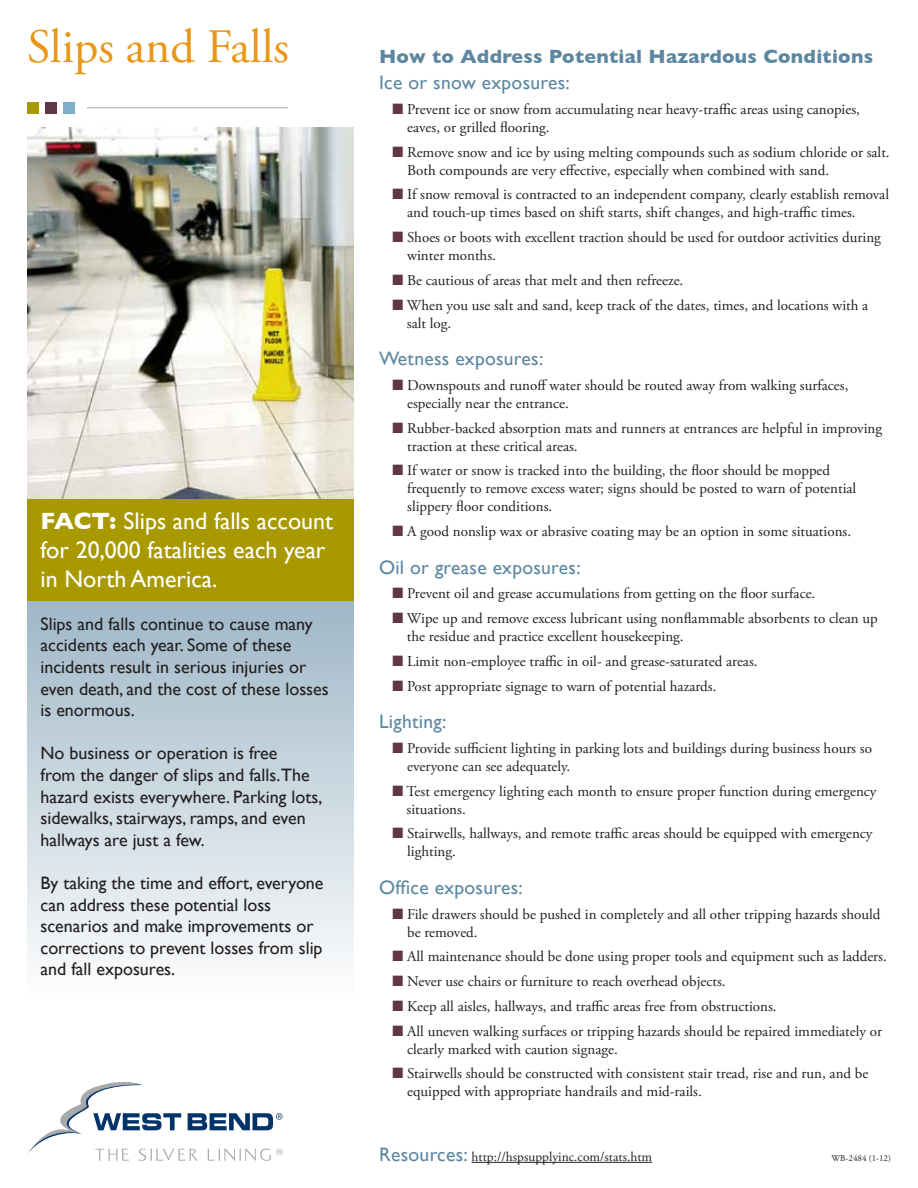
<style>
.page{position:relative;width:918px;height:1188px;background:#fff}
.page>*{position:absolute;margin:0;border:0;box-sizing:border-box;transform-origin:0 0}
.t1{font:48px "Adobe Garamond Pro";color:#e89719}
.t2{font:24px/28.8px "Gill Sans";color:#fff}
.t3{font:19.5px "Gill Sans";letter-spacing:.015em;color:#5d87a1}
.t4{font:700 19.5px "Gill Sans";letter-spacing:.015em;color:#5d87a1}
.t5{font:18px/21.6px "Gill Sans";color:#231f20}
.t6{font:15px/18px "Adobe Garamond Pro";color:#231f20}
.t7{font:13.5px "Adobe Garamond Pro";color:#231f20}
.t8{font:9px "Adobe Garamond Pro";color:#231f20}
.s1{font-weight:700}
.s2{color:#5f3844}
.s3{font-family:"Gill Sans";font-size:19.5px;color:#5d87a1}
</style>
<div class="page">
<div style="left:27px;top:600px;width:326px;height:404px;background:linear-gradient(to bottom,#9eb7c6,#fefefe)"></div>
<div style="left:27px;top:499px;width:326px;height:101px;background:#a89900"></div>
<div style="left:63px;top:102px;width:11px;height:12px;background:#7eb0cc"></div>
<div style="left:45px;top:102px;width:11px;height:12px;background:#5f3844"></div>
<div style="left:27px;top:102px;width:11px;height:12px;background:#a89900"></div>
<hr style="left:87px;top:108px;width:201px;height:1px;background:#a7a9ac">
<svg style="left:28px;top:1082px;width:255px;height:79px"></svg>
<img style="left:27px;top:128px;width:326px;height:371px">
<hr style="left:472px;top:1162px;width:180px;height:1px;background:#231f20">
<h1 class="t1" style="left:27px;top:18px;width:264px">Slips and Falls</h1>
<h2 class="t2" style="left:40px;top:506px;width:294px"><span class="s1">FACT:</span> Slips and falls account for 20,000 fatalities each year in North America.</h2>
<p class="t5" style="left:40px;top:613px;width:290px">Slips and falls continue to cause many accidents each year. Some of these incidents result in serious injuries or even death, and the cost of these losses is enormous.</p>
<p class="t5" style="left:40px;top:742px;width:283px">No business or operation is free<br>from the danger of slips and falls.The hazard exists everywhere. Parking lots, sidewalks, stairways, ramps, and even hallways are just a few.</p>
<p class="t5" style="left:40px;top:872px;width:285px">By taking the time and effort, everyone can address these potential loss scenarios and make improvements or corrections to prevent losses from slip and fall exposures.</p>
<h3 class="t4" style="left:379px;top:45px;width:496px">How to Address Potential Hazardous Conditions</h3>
<h3 class="t3" style="left:379px;top:71px;width:192px">Ice or snow exposures:</h3>
<p class="t6" style="left:407px;top:101px;width:454px;text-indent:-15px"><span class="s2">■</span> Prevent ice or snow from accumulating near heavy-traffic areas using canopies, eaves, or grilled flooring.</p>
<p class="t6" style="left:407px;top:143px;width:484px;text-indent:-15px"><span class="s2">■</span> Remove snow and ice by using melting compounds such as sodium chloride or salt.<br>Both compounds are very effective, especially when combined with sand.</p>
<p class="t6" style="left:407px;top:186px;width:483px;text-indent:-15px"><span class="s2">■</span> If snow removal is contracted to an independent company, clearly establish removal and touch-up times based on shift starts, shift changes, and high-traffic times.</p>
<p class="t6" style="left:407px;top:229px;width:475px;text-indent:-15px"><span class="s2">■</span> Shoes or boots with excellent traction should be used for outdoor activities during winter months.</p>
<p class="t6" style="left:393px;top:272px;width:292px"><span class="s2">■</span> Be cautious of areas that melt and then refreeze.</p>
<p class="t6" style="left:407px;top:296px;width:463px;text-indent:-14px"><span class="s2">■</span> When you use salt and sand, keep track of the dates, times, and locations with a salt log.</p>
<h3 class="t3" style="left:379px;top:347px;width:166px">Wetness exposures:</h3>
<p class="t6" style="left:407px;top:377px;width:443px;text-indent:-15px"><span class="s2">■</span> Downspouts and runoff water should be routed away from walking surfaces, especially near the entrance.</p>
<p class="t6" style="left:407px;top:419px;width:477px;text-indent:-15px"><span class="s2">■</span> Rubber-backed absorption mats and runners at entrances are helpful in improving traction at these critical areas.</p>
<p class="t6" style="left:407px;top:462px;width:451px;text-indent:-15px"><span class="s2">■</span> If water or snow is tracked into the building, the floor should be mopped frequently to remove excess water; signs should be posted to warn of potential slippery floor conditions.</p>
<p class="t6" style="left:393px;top:523px;width:460px"><span class="s2">■</span> A good nonslip wax or abrasive coating may be an option in some situations.</p>
<h3 class="t3" style="left:379px;top:556px;width:203px">Oil or grease exposures:</h3>
<p class="t6" style="left:393px;top:585px;width:424px"><span class="s2">■</span> Prevent oil and grease accumulations from getting on the floor surface.</p>
<p class="t6" style="left:407px;top:610px;width:472px;text-indent:-14px"><span class="s2">■</span> Wipe up and remove excess lubricant using nonflammable absorbents to clean up the residue and practice excellent housekeeping.</p>
<p class="t6" style="left:393px;top:653px;width:367px"><span class="s2">■</span> Limit non-employee traffic in oil- and grease-saturated areas.</p>
<p class="t6" style="left:393px;top:677px;width:325px"><span class="s2">■</span> Post appropriate signage to warn of potential hazards.</p>
<h3 class="t3" style="left:379px;top:710px;width:69px">Lighting:</h3>
<p class="t6" style="left:407px;top:740px;width:466px;text-indent:-15px"><span class="s2">■</span> Provide sufficient lighting in parking lots and buildings during business hours so everyone can see adequately.</p>
<p class="t6" style="left:407px;top:782px;width:472px;text-indent:-14px"><span class="s2">■</span> Test emergency lighting each month to ensure proper function during emergency situations.</p>
<p class="t6" style="left:407px;top:825px;width:467px;text-indent:-15px"><span class="s2">■</span> Stairwells, hallways, and remote traffic areas should be equipped with emergency lighting.</p>
<h3 class="t3" style="left:379px;top:876px;width:145px">Office exposures:</h3>
<p class="t6" style="left:407px;top:905px;width:475px;text-indent:-15px"><span class="s2">■</span> File drawers should be pushed in completely and all other tripping hazards should be removed.</p>
<p class="t6" style="left:393px;top:948px;width:496px"><span class="s2">■</span> All maintenance should be done using proper tools and equipment such as ladders.</p>
<p class="t6" style="left:393px;top:973px;width:335px"><span class="s2">■</span> Never use chairs or furniture to reach overhead objects.</p>
<p class="t6" style="left:393px;top:998px;width:386px"><span class="s2">■</span> Keep all aisles, hallways, and traffic areas free from obstructions.</p>
<p class="t6" style="left:407px;top:1022px;width:476px;text-indent:-15px"><span class="s2">■</span> All uneven walking surfaces or tripping hazards should be repaired immediately or clearly marked with caution signage.</p>
<p class="t6" style="left:407px;top:1065px;width:463px;text-indent:-15px"><span class="s2">■</span> Stairwells should be constructed with consistent stair tread, rise and run, and be equipped with appropriate handrails and mid-rails.</p>
<p class="t7" style="left:379px;top:1149px;width:275px"><span class="s3">Resources:</span> http://hspsupplyinc.com/stats.htm</p>
<p class="t8" style="left:832px;top:1153px;width:61px">WB-2484 (1-12)</p>
</div>
